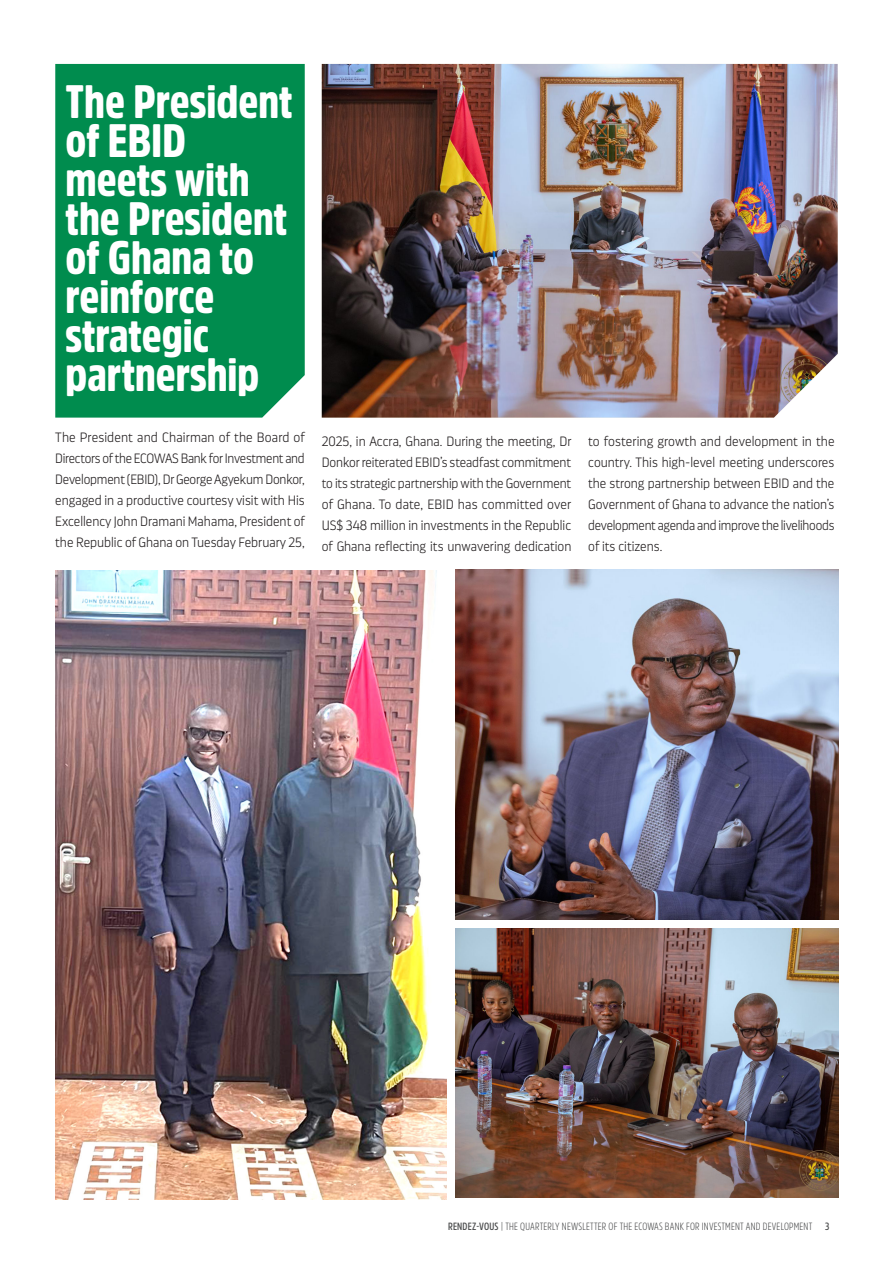
<style>
.page{position:relative;width:893px;height:1263px;background:#fff}
.page>*{position:absolute;margin:0;border:0;box-sizing:border-box;transform-origin:0 0}
.t1{font:900 46.5px/39px "Amsi Pro Cond";color:#fff}
.t2{font:200 13.5px/21px "Darwin Pro";color:#231f20;text-align:justify}
.t3{font:300 10.5px "Amsi Pro Cond";letter-spacing:.02em;color:#4b4c4d}
.s1{font-weight:600}
</style>
<div class="page">
<div style="left:55px;top:64px;width:250px;height:354px;background:#008c4e"></div>
<img style="left:322px;top:64px;width:516px;height:354px">
<img style="left:55px;top:571px;width:391px;height:628px">
<img style="left:455px;top:570px;width:384px;height:350px">
<img style="left:455px;top:928px;width:383px;height:269px">
<h1 class="t1" style="left:66px;top:81px;width:228px">The President of EBID meets with the President of Ghana to reinforce strategic partnership</h1>
<p class="t2" style="left:55px;top:426px;width:251px">The President and Chairman of the Board of Directors of the ECOWAS Bank for Investment and Development (EBID), Dr George Agyekum Donkor, engaged in a productive courtesy visit with His Excellency John Dramani Mahama, President of the Republic of Ghana on Tuesday February 25,</p>
<p class="t2" style="left:322px;top:430px;width:251px">2025, in Accra, Ghana. During the meeting, Dr Donkor reiterated EBID’s steadfast commitment to its strategic partnership with the Government of Ghana. To date, EBID has committed over US$ 348 million in investments in the Republic of Ghana reflecting its unwavering dedication</p>
<p class="t2" style="left:588px;top:430px;width:248px">to fostering growth and development in the country. This high-level meeting underscores the strong partnership between EBID and the Government of Ghana to advance the nation’s development agenda and improve the livelihoods of its citizens.</p>
<p class="t3" style="left:448px;top:1219px;width:383px"><span class="s1">RENDEZ-VOUS</span> | THE QUARTERLY NEWSLETTER OF THE ECOWAS BANK FOR INVESTMENT AND DEVELOPMENT <span class="s1">3</span></p>
</div>
